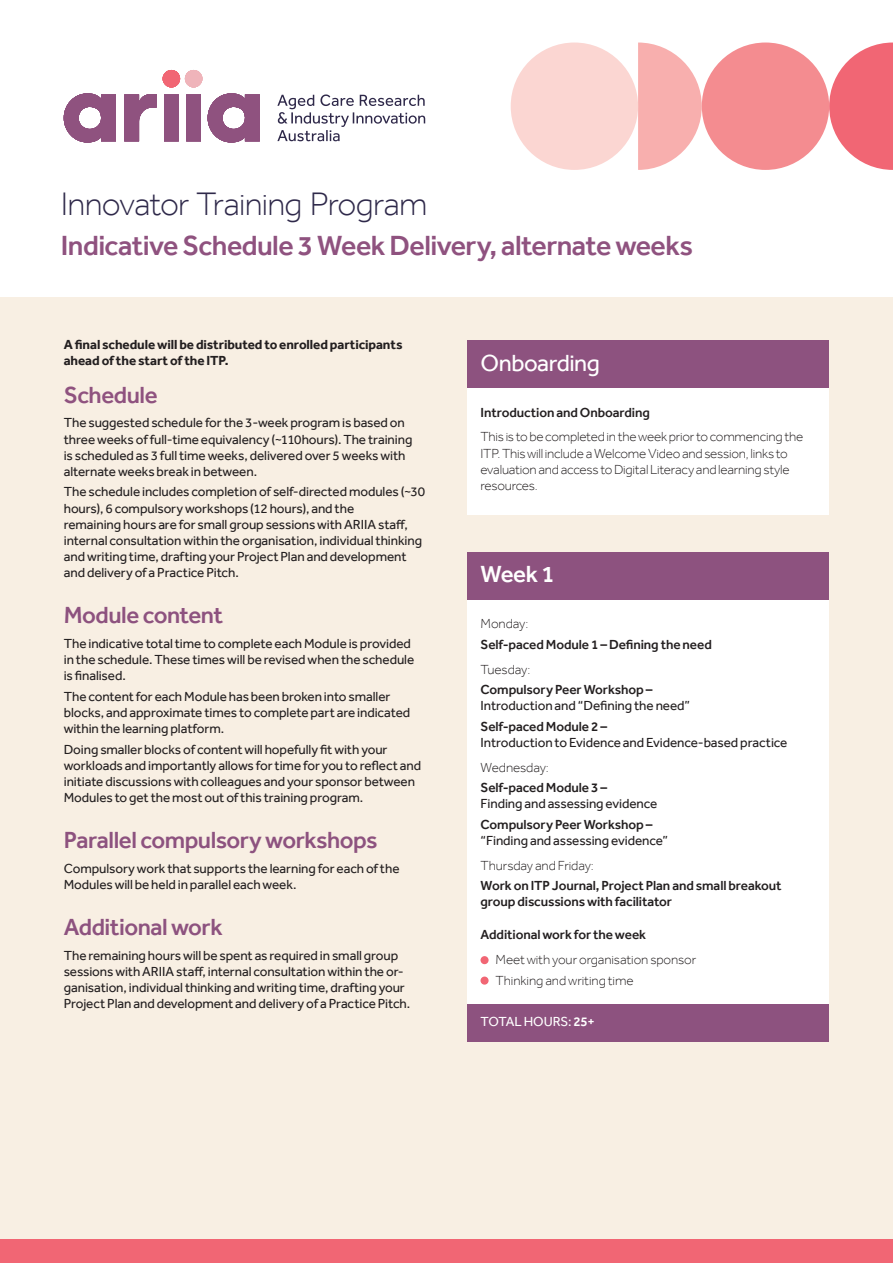
<style>
.page{position:relative;width:893px;height:1263px;background:#fff}
.page>*{position:absolute;margin:0;border:0;box-sizing:border-box;transform-origin:0 0}
.t1{font:300 33.45px "Effra";letter-spacing:-.02em;color:#2f294a}
.t2{font:500 28.5px "Effra";letter-spacing:-.02em;color:#8f527f}
.t3{font:500 24px "Effra";letter-spacing:-.02em;color:#8d527f}
.t4{font:24px "Effra";letter-spacing:-.02em;color:#fff}
.t5{font:500 24px "Effra";letter-spacing:-.02em;color:#8f527f}
.t6{font:500 24px "Effra";color:#fff}
.t7{font:13.5px/16.2px "Effra";letter-spacing:-.005em;color:#231f20}
.t8{font:300 13.5px/16.2px "Effra";letter-spacing:-.015em;color:#231f20}
.t9{font:500 13.5px/16.2px "Effra";letter-spacing:-.01em;color:#231f20}
.t10{font:700 13.5px/16.2px "Effra";letter-spacing:-.005em;color:#231f20}
.t11{font:13.5px "Effra";letter-spacing:-.01em;color:#fff}
.s1{font-weight:500}
</style>
<div class="page">
<div style="left:0;top:298px;width:893px;height:965px;background:#f8efe3"></div>
<svg style="left:638px;top:43px;width:64px;height:127px"></svg>
<div style="left:511px;top:43px;width:127px;height:127px;background:#fbd6d2;border-radius:50%"></div>
<div style="left:702px;top:43px;width:127px;height:127px;background:#f48c90;border-radius:50%"></div>
<svg style="left:829px;top:43px;width:64px;height:127px"></svg>
<div style="left:0;top:1239px;width:893px;height:24px;background:#f16674"></div>
<svg style="left:64px;top:93px;width:52px;height:49px"></svg>
<svg style="left:124px;top:94px;width:32px;height:47px"></svg>
<svg style="left:186px;top:95px;width:15px;height:46px"></svg>
<svg style="left:208px;top:93px;width:52px;height:49px"></svg>
<svg style="left:164px;top:95px;width:15px;height:46px"></svg>
<div style="left:185px;top:70px;width:17px;height:17px;background:#efb4ba;border-radius:50%"></div>
<div style="left:163px;top:70px;width:17px;height:17px;background:#f16674;border-radius:50%"></div>
<svg style="left:277px;top:94px;width:148px;height:47px"></svg>
<div style="left:468px;top:552px;width:361px;height:48px;background:#8d527f"></div>
<div style="left:468px;top:600px;width:361px;height:429px;background:#fff"></div>
<div style="left:468px;top:340px;width:361px;height:48px;background:#8d527f"></div>
<div style="left:468px;top:388px;width:361px;height:126px;background:#fff"></div>
<div style="left:468px;top:1004px;width:361px;height:37px;background:#8d527f"></div>
<div style="left:480px;top:956px;width:9px;height:8px;background:#f16674;border-radius:50%"></div>
<svg style="left:480px;top:976px;width:9px;height:9px"></svg>
<p class="t1" style="left:61px;top:184px;width:368px">Innovator Training Program</p>
<p class="t2" style="left:61px;top:229px;width:634px">Indicative Schedule 3 Week Delivery, alternate weeks</p>
<p class="t10" style="left:64px;top:336px;width:340px">A final schedule will be distributed to enrolled participants ahead of the start of the ITP.</p>
<p class="t5" style="left:64px;top:380px;width:95px">Schedule</p>
<p class="t7" style="left:64px;top:415px;width:350px">The suggested schedule for the 3-week program is based on three weeks of full-time equivalency (~110hours). The training is scheduled as 3 full time weeks, delivered over 5 weeks with alternate weeks break in between.</p>
<p class="t7" style="left:64px;top:484px;width:363px">The schedule includes completion of self-directed modules (~30 hours), 6 compulsory workshops (12 hours), and the<br>remaining hours are for small group sessions with ARIIA staff, internal consultation within the organisation, individual thinking and writing time, drafting your Project Plan and development and delivery of a Practice Pitch.</p>
<p class="t3" style="left:64px;top:601px;width:161px">Module content</p>
<p class="t7" style="left:64px;top:635px;width:352px">The indicative total time to complete each Module is provided in the schedule. These times will be revised when the schedule is finalised.</p>
<p class="t7" style="left:64px;top:688px;width:348px">The content for each Module has been broken into smaller blocks, and approximate times to complete part are indicated within the learning platform.</p>
<p class="t7" style="left:64px;top:741px;width:359px">Doing smaller blocks of content will hopefully fit with your workloads and importantly allows for time for you to reflect and initiate discussions with colleagues and your sponsor between Modules to get the most out of this training program.</p>
<p class="t3" style="left:64px;top:826px;width:315px">Parallel compulsory workshops</p>
<p class="t7" style="left:64px;top:860px;width:337px">Compulsory work that supports the learning for each of the<br>Modules will be held in parallel each week.</p>
<p class="t3" style="left:64px;top:912px;width:160px">Additional work</p>
<p class="t7" style="left:64px;top:947px;width:348px">The remaining hours will be spent as required in small group sessions with ARIIA staff, internal consultation within the or&shy;ganisation, individual thinking and writing time, drafting your Project Plan and development and delivery of a Practice Pitch.</p>
<p class="t4" style="left:480px;top:348px;width:121px">Onboarding</p>
<p class="t9" style="left:480px;top:404px;width:171px">Introduction and Onboarding</p>
<p class="t8" style="left:480px;top:429px;width:324px">This is to be completed in the week prior to commencing the ITP. This will include a Welcome Video and session, links to evaluation and access to Digital Literacy and learning style resources.</p>
<p class="t6" style="left:480px;top:560px;width:75px">Week 1</p>
<p class="t8" style="left:480px;top:616px;width:49px">Monday:</p>
<p class="t9" style="left:480px;top:636px;width:233px">Self-paced Module 1 – Defining the need</p>
<p class="t8" style="left:480px;top:661px;width:51px">Tuesday:</p>
<p class="t7" style="left:480px;top:681px;width:211px"><span class="s1">Compulsory Peer Workshop –<br></span>Introduction and “Defining the need”</p>
<p class="t7" style="left:480px;top:718px;width:309px"><span class="s1">Self-paced Module 2 –<br></span>Introduction to Evidence and Evidence-based practice</p>
<p class="t8" style="left:480px;top:759px;width:70px">Wednesday:</p>
<p class="t7" style="left:480px;top:779px;width:178px"><span class="s1">Self-paced Module 3 –<br></span>Finding and assessing evidence</p>
<p class="t7" style="left:480px;top:816px;width:189px"><span class="s1">Compulsory Peer Workshop – </span>“Finding and assessing evidence”</p>
<p class="t8" style="left:480px;top:857px;width:115px">Thursday and Friday:</p>
<p class="t9" style="left:480px;top:877px;width:303px">Work on ITP Journal, Project Plan and small breakout group discussions with facilitator</p>
<p class="t9" style="left:480px;top:927px;width:167px">Additional work for the week</p>
<p class="t8" style="left:495px;top:951px;width:202px">Meet with your organisation sponsor</p>
<p class="t8" style="left:495px;top:972px;width:140px">Thinking and writing time</p>
<p class="t11" style="left:480px;top:1014px;width:116px">TOTAL HOURS: <span class="s1">25+</span></p>
</div>
